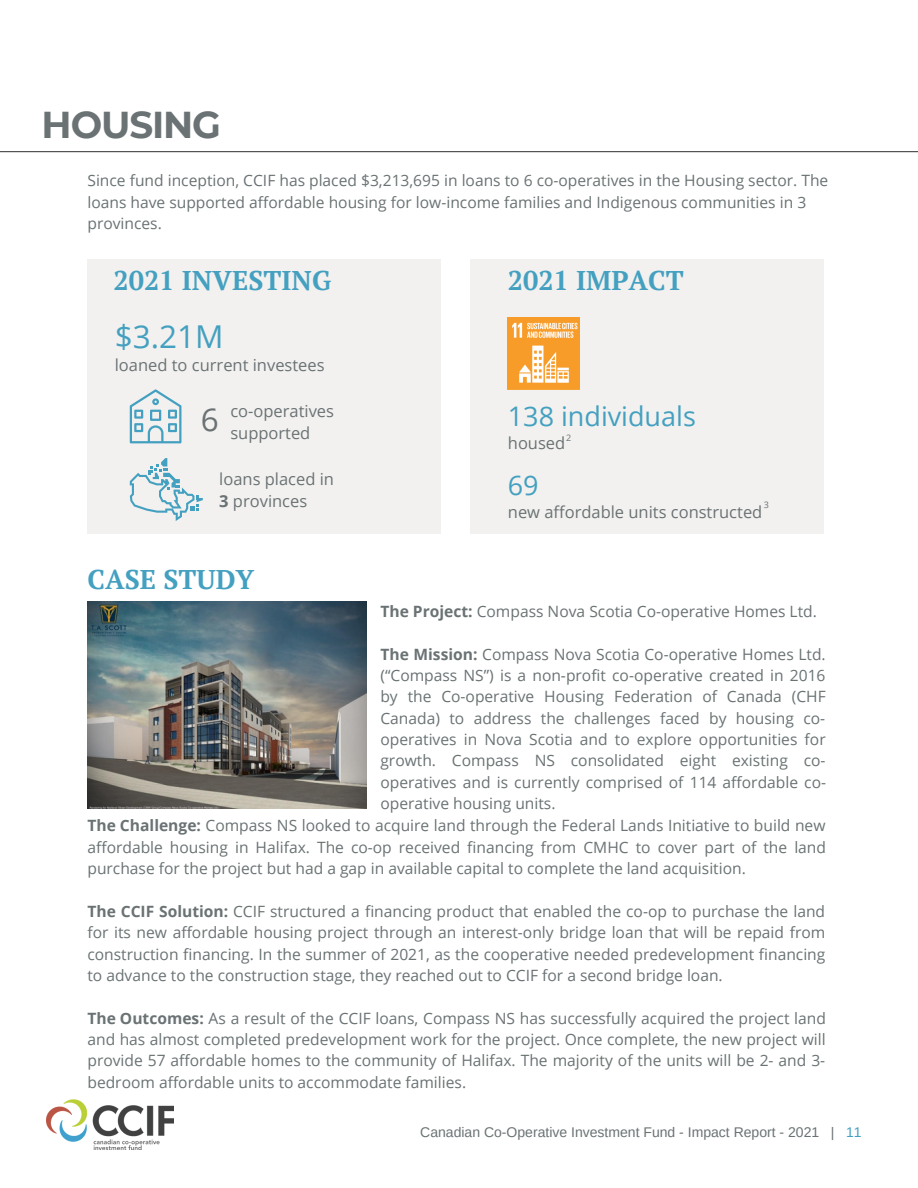
<style>
.page{position:relative;width:918px;height:1188px;background:#fff}
.page>*{position:absolute;margin:0;border:0;box-sizing:border-box;transform-origin:0 0}
.t1{font:700 37.35px "Montserrat";letter-spacing:-.03em;color:#6a7274}
.t2{font:31.5px "Open Sans";color:#44a0c0}
.t3{font:31.5px "Open Sans";color:#6a7274}
.t4{font:700 27px "PT Serif";color:#44a0c0}
.t5{font:27px "Open Sans";color:#44a0c0}
.t6{font:16.5px/22.5px "Open Sans";color:#6a7274}
.t7{font:15.6px/21.3px "Open Sans";color:#6a7274;text-align:justify}
.t8{font:13.95px "Arimo";color:#6a7274}
.t9{font:9px "Open Sans";color:#6a7274}
.s1{font-weight:700}
.s2{font-family:"Noto Sans"}
.s3{color:#44a0c0}
</style>
<div class="page">
<svg style="left:0;top:151px;width:918px;height:2px;background:#969696"></svg>
<img style="left:46px;top:1099px;width:128px;height:51px">
<div style="left:470px;top:259px;width:353px;height:274px;background:#f2f1ef"></div>
<img style="left:508px;top:317px;width:72px;height:72px">
<div style="left:87px;top:259px;width:354px;height:274px;background:#f2f1ef"></div>
<svg style="left:130px;top:458px;width:73px;height:63px"></svg>
<svg style="left:130px;top:389px;width:51px;height:54px"></svg>
<img style="left:87px;top:602px;width:279px;height:207px">
<h1 class="t1" style="left:42px;top:102px;width:181px">HOUSING</h1>
<p class="t7" style="left:87px;top:169px;width:742px;text-align:left">Since fund inception, CCIF has placed $3,213,695 in loans to 6 co-operatives in the Housing sector. The loans have supported affordable housing for low-income families and Indigenous communities in 3 provinces.</p>
<h3 class="t4" style="left:113px;top:262px;width:219px">2021 INVESTING</h3>
<h2 class="t2" style="left:115px;top:314px;width:110px">$3.21M</h2>
<p class="t6" style="left:115px;top:353px;width:211px">loaned to current investees</p>
<p class="t6" style="left:230px;top:399px;width:105px">co-operatives supported</p>
<h2 class="t3" style="left:201px;top:397px;width:19px">6</h2>
<p class="t6" style="left:219px;top:467px;width:116px">loans placed in<br><span class="s1">3</span> provinces</p>
<h3 class="t4" style="left:87px;top:561px;width:169px">CASE STUDY</h3>
<h3 class="t4" style="left:508px;top:262px;width:178px">2021 IMPACT</h3>
<h3 class="t5" style="left:508px;top:397px;width:190px">138 individuals</h3>
<p class="t9" style="left:566px;top:431px;width:7px">2</p>
<p class="t6" style="left:508px;top:431px;width:59px">housed</p>
<h3 class="t5" style="left:508px;top:466px;width:32px">69</h3>
<p class="t6" style="left:508px;top:500px;width:256px">new affordable units constructed</p>
<p class="t9" style="left:764px;top:498px;width:7px">3</p>
<p class="t7" style="left:380px;top:600px;width:438px"><span class="s1">The Project:</span> Compass Nova Scotia Co-operative Homes Ltd.</p>
<p class="t7" style="left:380px;top:643px;width:447px"><span class="s1">The Mission:</span> Compass Nova Scotia Co-operative Homes Ltd. (“Compass NS”) is a non<span class="s2">‐</span>profit co-operative created in 2016 by the Co-operative Housing Federation of Canada (CHF Canada) to address the challenges faced by housing co&shy;operatives in Nova Scotia and to explore opportunities for growth. Compass NS consolidated eight existing co&shy;operatives and is currently comprised of 114 affordable co&shy;operative housing units.</p>
<p class="t7" style="left:87px;top:815px;width:740px"><span class="s1">The Challenge:</span> Compass NS looked to acquire land through the Federal Lands Initiative to build new affordable housing in Halifax. The co-op received financing from CMHC to cover part of the land purchase for the project but had a gap in available capital to complete the land acquisition.</p>
<p class="t7" style="left:87px;top:900px;width:739px"><span class="s1">The CCIF Solution:</span> CCIF structured a financing product that enabled the co-op to purchase the land for its new affordable housing project through an interest-only bridge loan that will be repaid from construction financing. In the summer of 2021, as the cooperative needed predevelopment financing to advance to the construction stage, they reached out to CCIF for a second bridge loan.</p>
<p class="t7" style="left:87px;top:1007px;width:740px"><span class="s1">The Outcomes:</span> As a result of the CCIF loans, Compass NS has successfully acquired the project land and has almost completed predevelopment work for the project. Once complete, the new project will provide 57 affordable homes to the community of Halifax. The majority of the units will be 2- and 3- bedroom affordable units to accommodate families.</p>
<p class="t8" style="left:420px;top:1124px;width:443px">Canadian Co-Operative Investment Fund - Impact Report - 2021 | <span class="s3">11</span></p>
</div>
